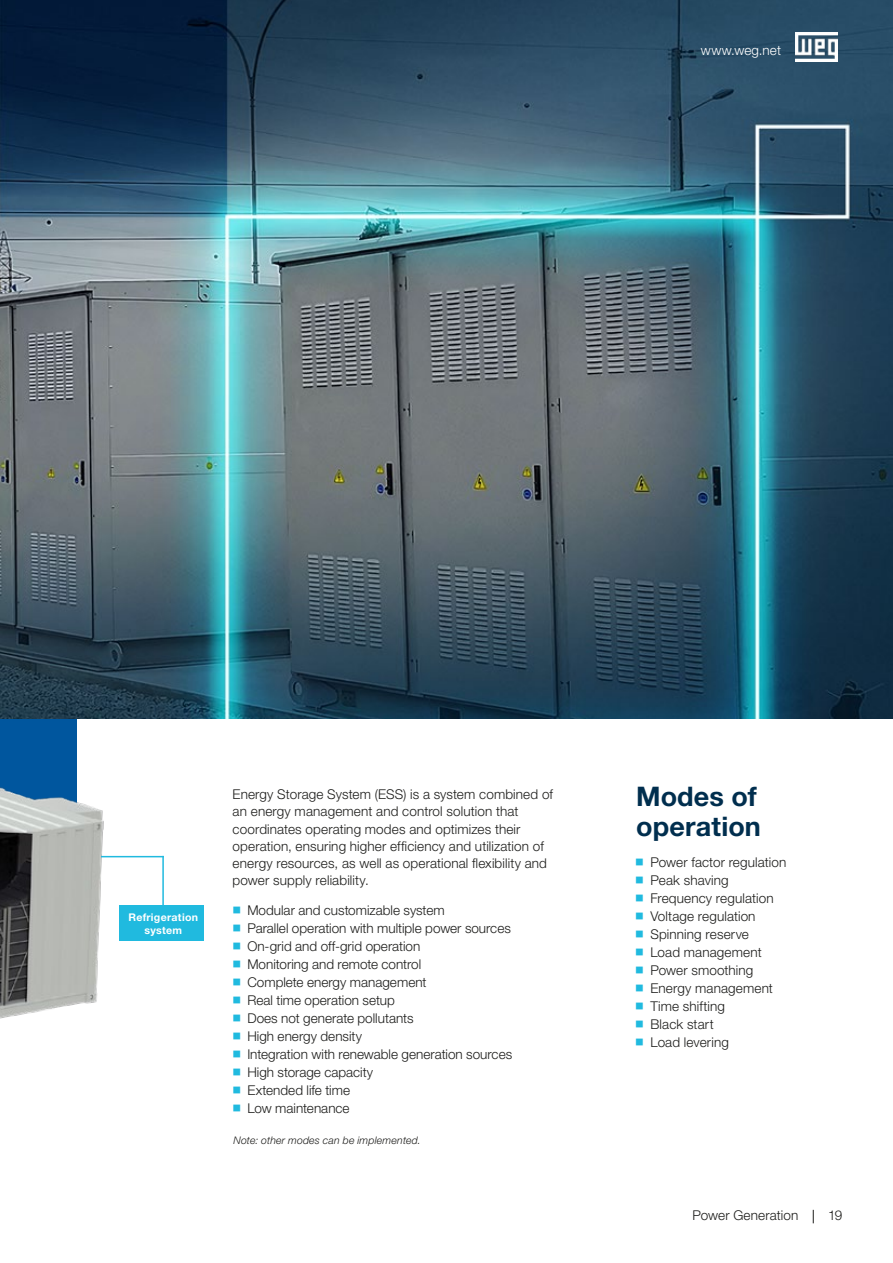
<style>
.page{position:relative;width:893px;height:1263px;background:#fff}
.page>*{position:absolute;margin:0;border:0;box-sizing:border-box;transform-origin:0 0}
.t1{font:700 27px/30px "Helvetica Neue LT Pro";letter-spacing:.005em;color:#002e4e}
.t2{font:300 13.5px/18px "Helvetica Neue LT Pro";letter-spacing:.005em;color:#1d1d1b}
.t3{font:300 13.5px "Helvetica Neue LT Pro";letter-spacing:.015em;color:#fff}
.t4{font:700 10.65px/13.4px "Helvetica Neue LT Pro";letter-spacing:.025em;color:#fff;text-align:center}
.t5{font:italic 300 10.5px "Helvetica Neue LT Pro";letter-spacing:.02em;color:#1d1d1b}
</style>
<div class="page">
<img style="left:0;top:719px;width:120px;height:300px">
<div style="left:119px;top:905px;width:85px;height:35px;background:#20badf"></div>
<hr style="left:162px;top:856px;width:2px;height:49px;background:#20badf">
<hr style="left:101px;top:856px;width:63px;height:1px;background:#20badf">
<svg style="left:813px;top:1210px;width:1px;height:13px"></svg>
<img style="left:0;top:0;width:893px;height:719px">
<img style="left:795px;top:32px;width:43px;height:30px">
<p class="t3" style="left:701px;top:42px;width:82px">www.weg.net</p>
<p class="t4" style="left:129px;top:910px;width:71px">Refrigeration system</p>
<p class="t2" style="left:233px;top:786px;width:322px;line-height:17px">Energy Storage System (ESS) is a system combined of an energy management and control solution that coordinates operating modes and optimizes their operation, ensuring higher efficiency and utilization of energy resources, as well as operational flexibility and power supply reliability.</p>
<h1 class="t1" style="left:636px;top:780px;width:126px">Modes of operation</h1>
<p class="t2" style="left:650px;top:853px;width:137px">Power factor regulation<br>Peak shaving<br>Frequency regulation<br>Voltage regulation<br>Spinning reserve<br>Load management<br>Power smoothing<br>Energy management<br>Time shifting<br>Black start<br>Load levering</p>
<p class="t2" style="left:247px;top:901px;width:266px">Modular and customizable system<br>Parallel operation with multiple power sources<br>On-grid and off-grid operation<br>Monitoring and remote control<br>Complete energy management<br>Real time operation setup<br>Does not generate pollutants<br>High energy density<br>Integration with renewable generation sources<br>High storage capacity<br>Extended life time<br>Low maintenance</p>
<p class="t5" style="left:233px;top:1134px;width:189px">Note: other modes can be implemented.</p>
<p class="t2" style="left:692px;top:1206px;width:107px">Power Generation</p>
<p class="t2" style="left:828px;top:1206px;width:16px">19</p>
</div>
